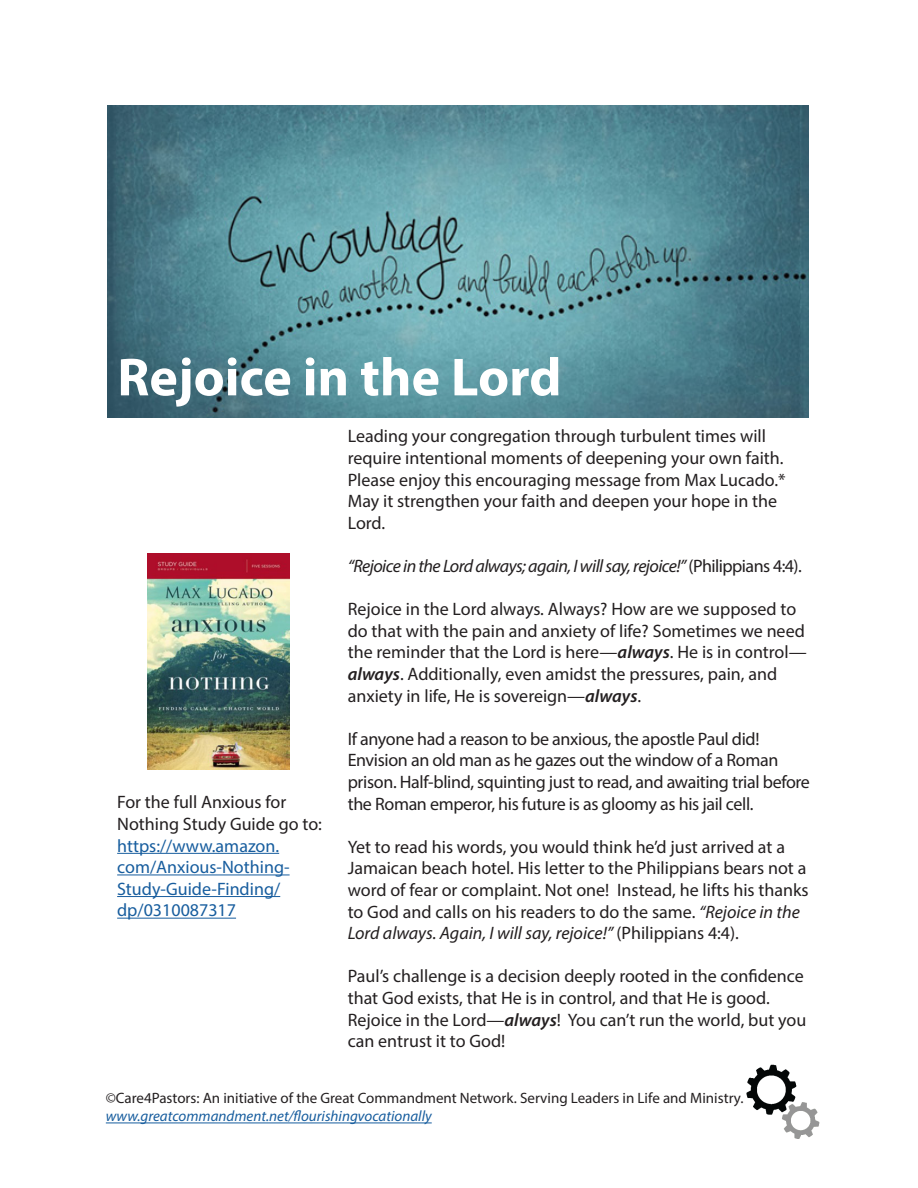
<style>
.page{position:relative;width:918px;height:1188px;background:#fff}
.page>*{position:absolute;margin:0;border:0;box-sizing:border-box;transform-origin:0 0}
.t1{font:700 54px "Myriad Pro";color:#fff}
.t2{font:18px/21.6px "Myriad Pro";color:#231f20}
.t3{font:18px/21.6px "Myriad Pro";letter-spacing:-.02em;color:#231f20}
.t4{font:18px/21.6px "Myriad Pro";color:#175d9e}
.t5{font:italic 18px "Myriad Pro";letter-spacing:-.03em;color:#231f20}
.t6{font:15px "Myriad Pro";color:#231f20}
.t7{font:italic 15px "Myriad Pro";color:#175d9e}
.s1{font-style:normal}
.s2{font-weight:600;font-style:italic}
.s3{font-style:italic}
</style>
<div class="page">
<img style="left:746px;top:1064px;width:74px;height:75px">
<hr style="left:106px;top:1123px;width:326px;height:1px;background:#175d9e">
<img style="left:107px;top:106px;width:702px;height:311px">
<hr style="left:117px;top:853px;width:162px;height:1px;background:#175d9e">
<hr style="left:117px;top:874px;width:173px;height:1px;background:#175d9e">
<hr style="left:117px;top:896px;width:163px;height:1px;background:#175d9e">
<hr style="left:117px;top:918px;width:119px;height:1px;background:#175d9e">
<img style="left:147px;top:553px;width:142px;height:216px">
<p class="t1" style="left:117px;top:342px;width:446px">Rejoice in the Lord</p>
<p class="t2" style="left:117px;top:791px;width:206px">For the full Anxious for<br>Nothing Study Guide go to:</p>
<p class="t4" style="left:117px;top:834px;width:174px">https://www.amazon. com/Anxious-Nothing-<br>Study-Guide-Finding/ dp/0310087317</p>
<p class="t2" style="left:348px;top:425px;width:439px">Leading your congregation through turbulent times will require intentional moments of deepening your own faith.<br>Please enjoy this encouraging message from Max Lucado.* May it strengthen your faith and deepen your hope in the Lord.</p>
<p class="t5" style="left:348px;top:555px;width:456px">“Rejoice in the Lord always; again, I will say, rejoice!” <span class="s1">(Philippians 4:4).</span></p>
<p class="t2" style="left:348px;top:598px;width:460px">Rejoice in the Lord always. Always? How are we supposed to do that with the pain and anxiety of life? Sometimes we need the reminder that the Lord is here—<span class="s2">always</span>. He is in control— <span class="s2">always</span>. Additionally, even amidst the pressures, pain, and anxiety in life, He is sovereign—<span class="s2">always</span>.</p>
<p class="t3" style="left:348px;top:728px;width:464px">If anyone had a reason to be anxious, the apostle Paul did!<br>Envision an old man as he gazes out the window of a Roman prison. Half-blind, squinting just to read, and awaiting trial before the Roman emperor, his future is as gloomy as his jail cell.</p>
<p class="t2" style="left:348px;top:836px;width:462px">Yet to read his words, you would think he’d just arrived at a Jamaican beach hotel. His letter to the Philippians bears not a word of fear or complaint. Not one! Instead, he lifts his thanks to God and calls on his readers to do the same. <span class="s3">“Rejoice in the Lord always. Again, I will say, rejoice!”</span> (Philippians 4:4).</p>
<p class="t2" style="left:348px;top:965px;width:460px">Paul’s challenge is a decision deeply rooted in the confidence that God exists, that He is in control, and that He is good.<br>Rejoice in the Lord—<span class="s2">always</span>! You can’t run the world, but you can entrust it to God!</p>
<p class="t6" style="left:106px;top:1089px;width:639px">©Care4Pastors: An initiative of the Great Commandment Network. Serving Leaders in Life and Ministry.</p>
<p class="t7" style="left:106px;top:1107px;width:327px">www.greatcommandment.net/flourishingvocationally</p>
</div>
